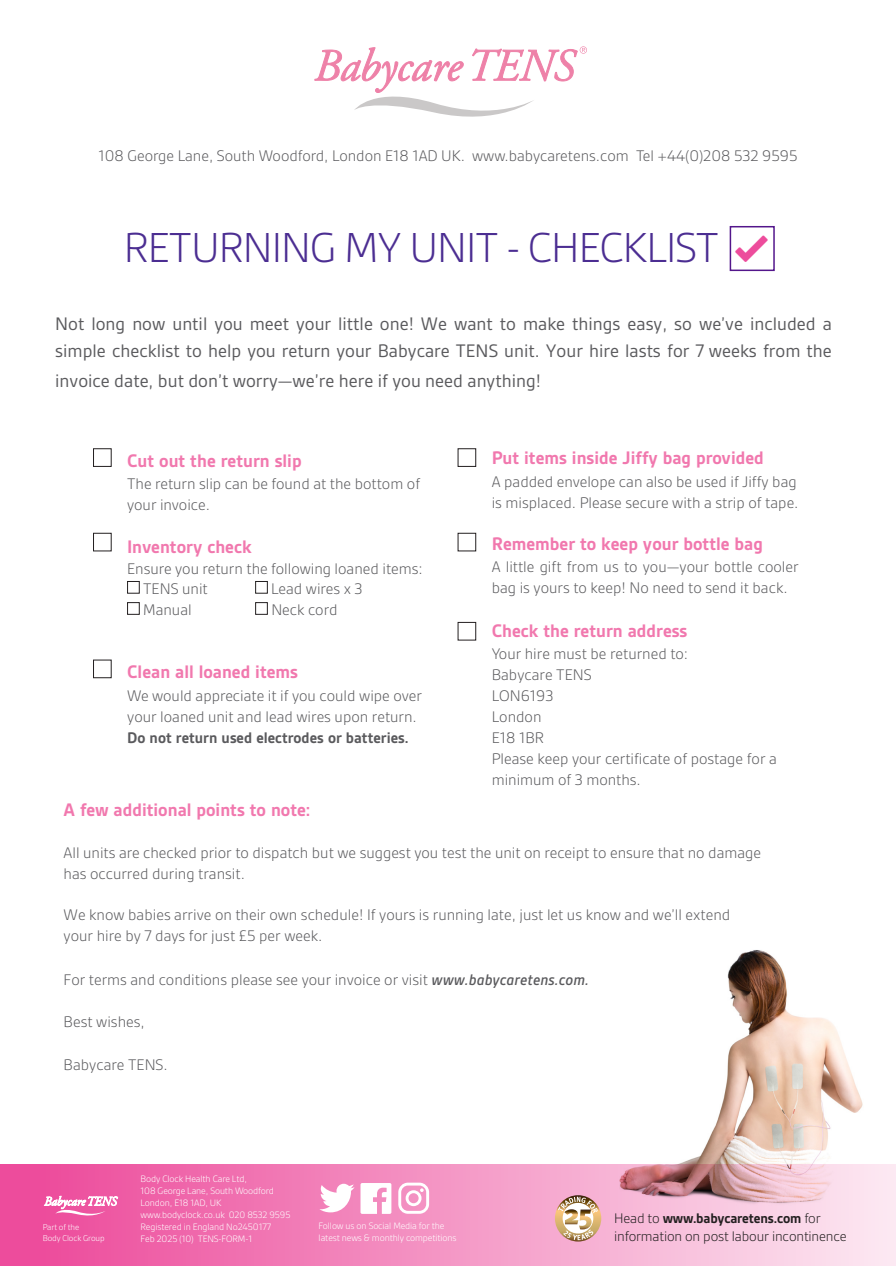
<style>
.page{position:relative;width:896px;height:1266px;background:#fff}
.page>*{position:absolute;margin:0;border:0;box-sizing:border-box;transform-origin:0 0}
.t1{font:300 45px "Gesta";letter-spacing:-.02em;color:#4c2e92}
.t2{font:19.5px/28.5px "Gesta";color:#5a5a5d;text-align:justify}
.t3{font:700 19.5px "Gesta";color:#f178ae}
.t4{font:300 16.5px/21px "Gesta";color:#5a5a5d}
.t5{font:300 15px/18px "Gesta";letter-spacing:-.01em;color:#231f20}
.t6{font:300 9.9px/12px "Gesta";letter-spacing:-.01em;color:#fff}
.t7{font:300 9px "Gesta";letter-spacing:-.01em;color:#fff}
.s1{font-family:"ticksandcrosses";font-weight:400;font-size:36.75px;color:#ed4c9c}
.s2{font-weight:700}
.s3{font-weight:500;font-style:italic}
</style>
<div class="page">
<svg style="left:314px;top:46px;width:273px;height:71px"></svg>
<img style="left:678px;top:950px;width:185px;height:214px">
<svg style="left:0;top:1164px;width:895px;height:101px;background:#f093c0"></svg>
<svg style="left:555px;top:1195px;width:46px;height:46px"></svg>
<svg style="left:557px;top:1196px;width:41px;height:44px"></svg>
<div style="left:93px;top:448px;width:19px;height:19px;border:1px solid #231f20"></div>
<div style="left:93px;top:533px;width:19px;height:18px;border:1px solid #231f20"></div>
<div style="left:127px;top:581px;width:13px;height:12px;border:1px solid #231f20"></div>
<div style="left:255px;top:581px;width:13px;height:12px;border:1px solid #231f20"></div>
<div style="left:127px;top:602px;width:13px;height:12px;border:1px solid #231f20"></div>
<div style="left:255px;top:602px;width:13px;height:12px;border:1px solid #231f20"></div>
<div style="left:93px;top:659px;width:19px;height:19px;border:1px solid #231f20"></div>
<div style="left:457px;top:448px;width:19px;height:19px;border:1px solid #231f20"></div>
<div style="left:457px;top:533px;width:19px;height:18px;border:1px solid #231f20"></div>
<div style="left:457px;top:622px;width:19px;height:18px;border:1px solid #231f20"></div>
<svg style="left:319px;top:1183px;width:35px;height:29px"></svg>
<svg style="left:360px;top:1182px;width:31px;height:31px"></svg>
<svg style="left:398px;top:1182px;width:31px;height:31px"></svg>
<svg style="left:44px;top:1195px;width:76px;height:20px"></svg>
<div style="left:729px;top:226px;width:45px;height:45px;border:2px solid #53168b"></div>
<p class="t4" style="left:98px;top:144px;width:700px">108 George Lane, South Woodford, London E18 1AD UK. www.babycaretens.com Tel +44(0)208 532 9595</p>
<p class="t1" style="left:124px;top:222px;width:645px">RETURNING MY UNIT - CHECKLIST <span class="s1">b</span></p>
<p class="t2" style="left:55px;top:309px;width:778px">Not long now until you meet your little one! We want to make things easy, so we’ve included a simple checklist to help you return your Babycare TENS unit. Your hire lasts for 7 weeks from the invoice date, but don’t worry—we’re here if you need anything!</p>
<p class="t3" style="left:127px;top:449px;width:176px">Cut out the return slip</p>
<p class="t4" style="left:127px;top:473px;width:294px">The return slip can be found at the bottom of your invoice.</p>
<p class="t3" style="left:127px;top:535px;width:126px">Inventory check</p>
<p class="t4" style="left:143px;top:558px;width:281px;line-height:19.8px;text-indent:-16px">Ensure you return the following loaned items:<br>TENS unit</p>
<p class="t4" style="left:271px;top:577px;width:93px">Lead wires x 3</p>
<p class="t4" style="left:143px;top:598px;width:50px">Manual</p>
<p class="t4" style="left:271px;top:598px;width:68px">Neck cord</p>
<p class="t3" style="left:127px;top:660px;width:172px">Clean all loaned items</p>
<p class="t4" style="left:127px;top:684px;width:296px">We would appreciate it if you could wipe over your loaned unit and lead wires upon return.<br><span class="s2">Do not return used electrodes or batteries.</span></p>
<p class="t3" style="left:491px;top:446px;width:273px">Put items inside Jiffy bag provided</p>
<p class="t4" style="left:491px;top:470px;width:308px">A padded envelope can also be used if Jiffy bag is misplaced. Please secure with a strip of tape.</p>
<p class="t3" style="left:491px;top:532px;width:273px">Remember to keep your bottle bag</p>
<p class="t4" style="left:491px;top:556px;width:308px;line-height:20.4px">A little gift from us to you—your bottle cooler bag is yours to keep! No need to send it back.</p>
<p class="t3" style="left:491px;top:619px;width:197px">Check the return address</p>
<p class="t4" style="left:491px;top:643px;width:286px">Your hire must be returned to:<br>Babycare TENS<br>LON6193<br>London<br>E18 1BR<br>Please keep your certificate of postage for a minimum of 3 months.</p>
<p class="t3" style="left:64px;top:798px;width:248px">A few additional points to note:</p>
<p class="t4" style="left:64px;top:842px;width:699px">All units are checked prior to dispatch but we suggest you test the unit on receipt to ensure that no damage has occurred during transit.</p>
<p class="t4" style="left:64px;top:904px;width:668px">We know babies arrive on their own schedule! If yours is running late, just let us know and we’ll extend your hire by 7 days for just £5 per week.</p>
<p class="t4" style="left:64px;top:969px;width:526px">For terms and conditions please see your invoice or visit <span class="s3">www.babycaretens.com.</span></p>
<p class="t4" style="left:64px;top:1011px;width:83px">Best wishes,</p>
<p class="t4" style="left:64px;top:1053px;width:106px">Babycare TENS.</p>
<p class="t7" style="left:43px;top:1222px;width:38px">Part of the</p>
<p class="t7" style="left:43px;top:1233px;width:63px">Body Clock Group</p>
<p class="t6" style="left:140px;top:1172px;width:151px">Body Clock Health Care Ltd,<br>108 George Lane, South Woodford<br>London, E18 1AD, UK www.bodyclock.co.uk 020 8532 9595<br>Registered in England No2450177<br>Feb 2025 (10) TENS-FORM-1</p>
<p class="t6" style="left:318px;top:1219px;width:127px">Follow us on Social Media for the</p>
<p class="t6" style="left:318px;top:1231px;width:139px">latest news &amp; monthly competitions</p>
<p class="t5" style="left:614px;top:1208px;width:234px">Head to <span class="s2">www.babycaretens.com</span> for information on post labour incontinence</p>
</div>
